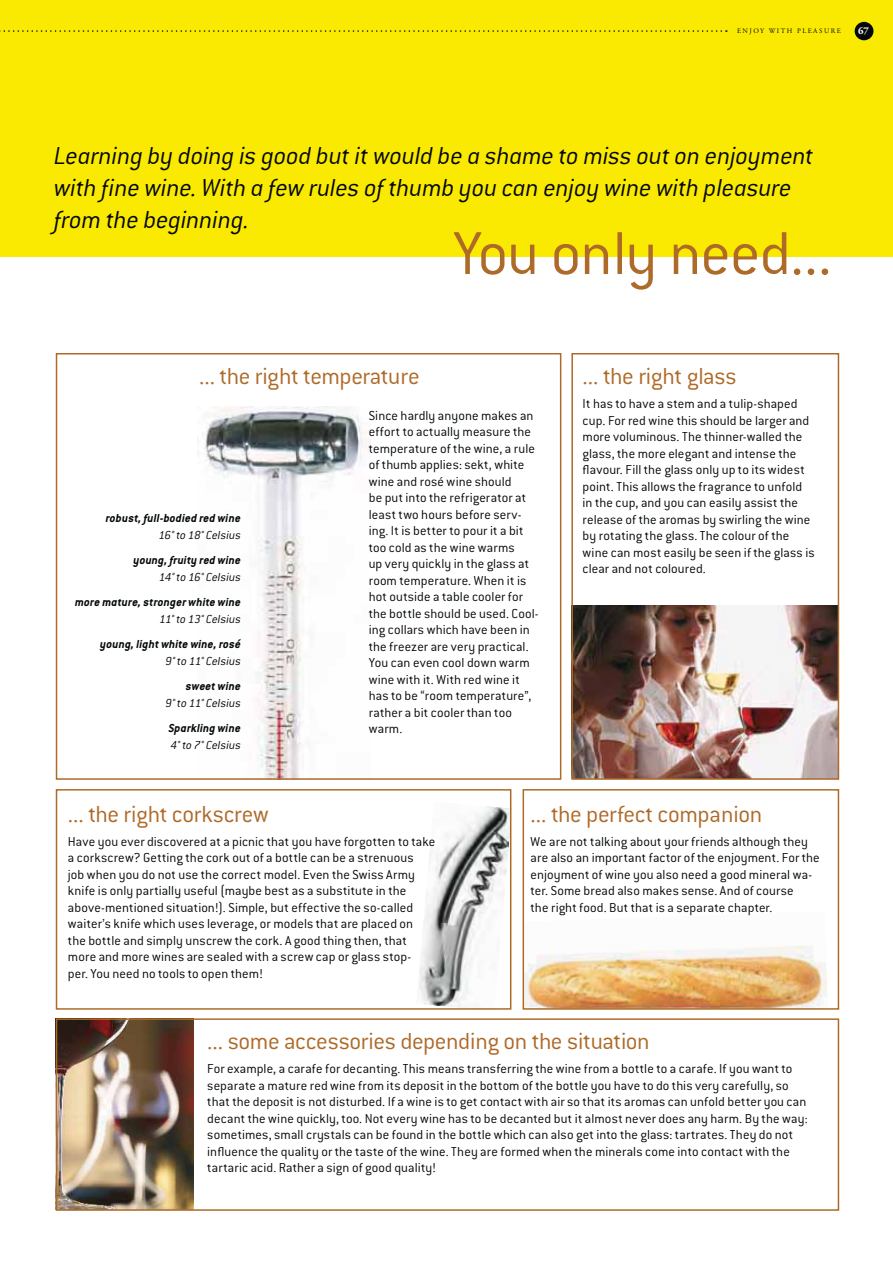
<style>
.page{position:relative;width:893px;height:1263px;background:#fff}
.page>*{position:absolute;margin:0;border:0;box-sizing:border-box;transform-origin:0 0}
.t1{font:300 66.45px "Conduit ITC";letter-spacing:-.015em;color:#ae6a28}
.t2{font:italic 300 27px/32.4px "Conduit ITC";letter-spacing:-.005em;color:#040809}
.t3{font:300 25.5px "Conduit ITC";letter-spacing:-.015em;color:#ae6a28}
.t4{font:300 14.25px/16.5px "Conduit ITC";letter-spacing:.01em;color:#040809}
.t5{font:italic 700 12.75px "Conduit ITC";letter-spacing:.01em;color:#040809}
.t6{font:italic 300 12.75px "Conduit ITC";letter-spacing:.005em;color:#040809}
.t7{font:700 10.5px "Adobe Garamond Pro";color:#fff}
.t8{font:6.9px "Adobe Garamond Pro";letter-spacing:.215em;color:#040809}
</style>
<div class="page">
<img style="left:59px;top:1021px;width:135px;height:187px">
<svg style="left:55px;top:353px;width:785px;height:657px"></svg>
<div style="left:0;top:0;width:892px;height:256px;background:#faea01"></div>
<img style="left:197px;top:407px;width:173px;height:370px">
<div style="left:56px;top:353px;width:505px;height:427px;border:2px solid #ae6a28"></div>
<div style="left:56px;top:1018px;width:783px;height:193px;border:2px solid #ae6a28"></div>
<img style="left:525px;top:911px;width:303px;height:96px">
<div style="left:522px;top:789px;width:317px;height:221px;border:2px solid #ae6a28"></div>
<div style="left:854px;top:22px;width:19px;height:18px;background:#040809;border-radius:50%"></div>
<svg style="left:0;top:30px;width:726px;height:2px"></svg>
<p class="t8" style="left:737px;top:28px;width:105px">ENJOY WITH PLEASURE</p>
<p class="t7" style="left:858px;top:24px;width:12px">67</p>
<h2 class="t2" style="left:54px;top:142px;width:761px">Learning by doing is good but it would be a shame to miss out on enjoyment with fine wine. With a few rules of thumb you can enjoy wine with pleasure from the beginning.</h2>
<h1 class="t1" style="left:452px;top:230px;width:380px">You only need...</h1>
<h3 class="t3" style="left:199px;top:367px;width:222px">... the right temperature</h3>
<p class="t5" style="left:106px;top:514px;width:137px">robust, full-bodied red wine</p>
<p class="t6" style="left:159px;top:530px;width:84px">16° to 18° Celsius</p>
<p class="t5" style="left:133px;top:556px;width:109px">young, fruity red wine</p>
<p class="t6" style="left:159px;top:572px;width:83px">14° to 16° Celsius</p>
<p class="t5" style="left:75px;top:598px;width:167px">more mature, stronger white wine</p>
<p class="t6" style="left:159px;top:614px;width:83px">11° to 13° Celsius</p>
<p class="t5" style="left:100px;top:640px;width:142px">young, light white wine, rosé</p>
<p class="t6" style="left:165px;top:656px;width:77px">9° to 11° Celsius</p>
<p class="t5" style="left:186px;top:682px;width:57px">sweet wine</p>
<p class="t6" style="left:165px;top:698px;width:77px">9° to 11° Celsius</p>
<p class="t5" style="left:169px;top:724px;width:74px">Sparkling wine</p>
<p class="t6" style="left:171px;top:740px;width:72px">4° to 7° Celsius</p>
<p class="t4" style="left:369px;top:408px;width:171px">Since hardly anyone makes an effort to actually measure the temperature of the wine, a rule of thumb applies: sekt, white wine and rosé wine should<br>be put into the refrigerator at least two hours before serv&shy;ing. It is better to pour it a bit too cold as the wine warms<br>up very quickly in the glass at room temperature. When it is hot outside a table cooler for the bottle should be used. Cool&shy;ing collars which have been in the freezer are very practical.<br>You can even cool down warm wine with it. With red wine it has to be “room temperature”, rather a bit cooler than too warm.</p>
<h3 class="t3" style="left:582px;top:367px;width:155px">... the right glass</h3>
<p class="t4" style="left:582px;top:397px;width:233px">It has to have a stem and a tulip-shaped cup. For red wine this should be larger and more voluminous. The thinner-walled the glass, the more elegant and intense the flavour. Fill the glass only up to its widest point. This allows the fragrance to unfold in the cup, and you can easily assist the release of the aromas by swirling the wine by rotating the glass. The colour of the wine can most easily be seen if the glass is clear and not coloured.</p>
<h3 class="t3" style="left:68px;top:805px;width:202px">... the right corkscrew</h3>
<p class="t4" style="left:68px;top:834px;width:369px">Have you ever discovered at a picnic that you have forgotten to take a corkscrew? Getting the cork out of a bottle can be a strenuous<br>job when you do not use the correct model. Even the Swiss Army knife is only partially useful (maybe best as a substitute in the above-mentioned situation!). Simple, but effective the so-called waiter’s knife which uses leverage, or models that are placed on<br>the bottle and simply unscrew the cork. A good thing then, that more and more wines are sealed with a screw cap or glass stop-<br>per. You need no tools to open them!</p>
<h3 class="t3" style="left:530px;top:805px;width:233px">... the perfect companion</h3>
<p class="t4" style="left:530px;top:834px;width:291px">We are not talking about your friends although they are also an important factor of the enjoyment. For the enjoyment of wine you also need a good mineral wa&shy;ter. Some bread also makes sense. And of course<br>the right food. But that is a separate chapter.</p>
<h3 class="t3" style="left:207px;top:1033px;width:444px">... some accessories depending on the situation</h3>
<p class="t4" style="left:207px;top:1062px;width:602px">For example, a carafe for decanting. This means transferring the wine from a bottle to a carafe. If you want to separate a mature red wine from its deposit in the bottom of the bottle you have to do this very carefully, so that the deposit is not disturbed. If a wine is to get contact with air so that its aromas can unfold better you can decant the wine quickly, too. Not every wine has to be decanted but it almost never does any harm. By the way: sometimes, small crystals can be found in the bottle which can also get into the glass: tartrates. They do not influence the quality or the taste of the wine. They are formed when the minerals come into contact with the tartaric acid. Rather a sign of good quality!</p>
</div>
